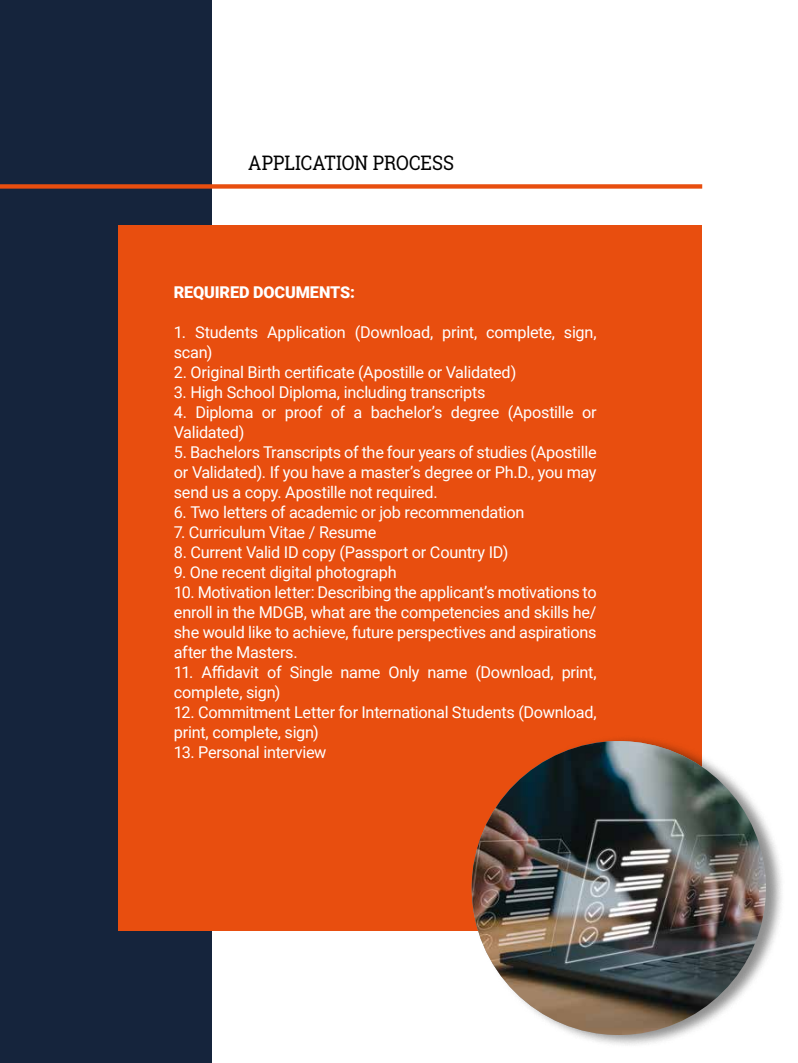
<style>
.page{position:relative;width:798px;height:1063px;background:#fff}
.page>*{position:absolute;margin:0;border:0;box-sizing:border-box;transform-origin:0 0}
.t1{font:20px "Roboto Slab";letter-spacing:-.005em;color:#000;scale:.9 1}
.t2{font:16.25px/20px "Roboto";letter-spacing:-.015em;color:#fff}
.t3{font:900 16.25px "Roboto";letter-spacing:-.01em;color:#fff}
</style>
<div class="page">
<div style="left:0;top:0;width:212px;height:1063px;background:#15243c"></div>
<div style="left:0;top:184px;width:702px;height:5px;background:#e84e0f"></div>
<div style="left:118px;top:225px;width:584px;height:705px;background:#e84e0f"></div>
<div style="left:472px;top:735px;width:313px;height:313px;background:#000;opacity:.44"></div>
<img style="left:471px;top:741px;width:294px;height:294px;border-radius:147px">
<p class="t1" style="left:248px;top:149px;width:230px">APPLICATION PROCESS</p>
<p class="t3" style="left:174px;top:281px;width:182px">REQUIRED DOCUMENTS:</p>
<p class="t2" style="left:174px;top:321px;width:424px">1. Students Application (Download, print, complete, sign, scan)</p>
<p class="t2" style="left:174px;top:361px;width:344px">2. Original Birth certificate (Apostille or Validated)</p>
<p class="t2" style="left:174px;top:381px;width:313px">3. High School Diploma, including transcripts</p>
<p class="t2" style="left:174px;top:401px;width:424px">4. Diploma or proof of a bachelor’s degree (Apostille or<br>Validated)</p>
<p class="t2" style="left:174px;top:441px;width:424px;text-align:justify">5. Bachelors Transcripts of the four years of studies (Apostille or Validated). If you have a master’s degree or Ph.D., you may send us a copy. Apostille not required.</p>
<p class="t2" style="left:174px;top:501px;width:352px">6. Two letters of academic or job recommendation</p>
<p class="t2" style="left:174px;top:521px;width:204px">7. Curriculum Vitae / Resume</p>
<p class="t2" style="left:174px;top:541px;width:336px">8. Current Valid ID copy (Passport or Country ID)</p>
<p class="t2" style="left:174px;top:561px;width:224px">9. One recent digital photograph</p>
<p class="t2" style="left:174px;top:581px;width:424px;text-align:justify">10. Motivation letter: Describing the applicant’s motivations to enroll in the MDGB, what are the competencies and skills he/ she would like to achieve, future perspectives and aspirations after the Masters.</p>
<p class="t2" style="left:174px;top:661px;width:424px">11. Affidavit of Single name Only name (Download, print, complete, sign)</p>
<p class="t2" style="left:174px;top:701px;width:424px">12. Commitment Letter for International Students (Download, print, complete, sign)</p>
<p class="t2" style="left:174px;top:741px;width:154px">13. Personal interview</p>
</div>
